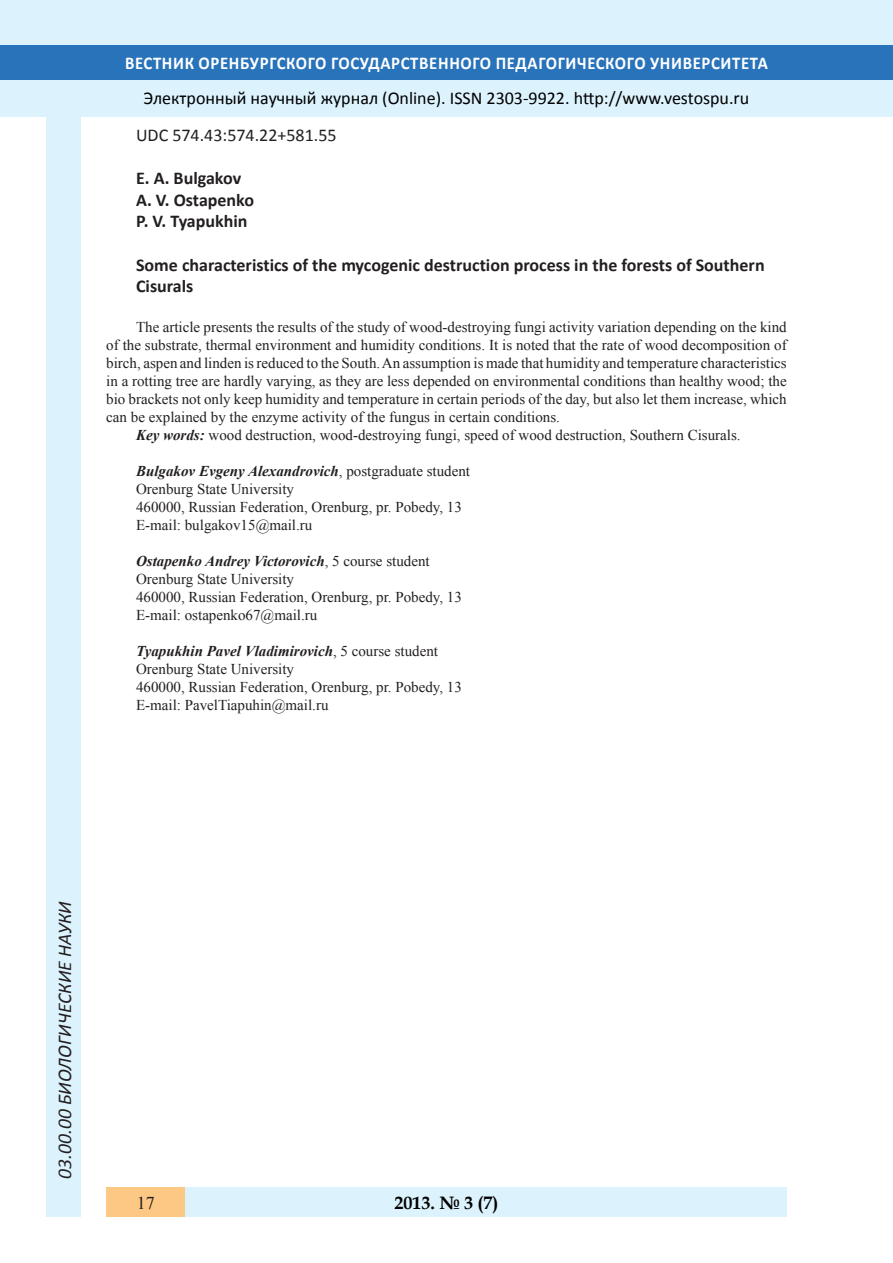
<style>
.page{position:relative;width:893px;height:1263px;background:#fff}
.page>*{position:absolute;margin:0;border:0;box-sizing:border-box;transform-origin:0 0}
.t1{font:italic 19.5px "Calibri";color:#231f20}
.Заголовок_2{font:700 18px/21.6px "Calibri";color:#231f20}
.t2{font:18px "Calibri";color:#000}
.t3{font:700 18px "Calibri";letter-spacing:.04em;color:#fff;scale:.93 1}
.Заголовок_2-2{font:18px "Calibri";color:#231f20}
.t4{font:700 18px "Book Antiqua";color:#000}
.t5{font:18px "Times New Roman";color:#231f20}
.литература{font:15px/18px "Times New Roman";color:#231f20;text-align:justify}
.литература-2{font:italic 700 15px "Times New Roman";color:#231f20}
.s1{font-weight:700;font-style:italic}
.s2{font-weight:400;font-style:normal}
</style>
<div class="page">
<div style="left:0;top:0;width:893px;height:116px;background:#dcf2fc"></div>
<div style="left:0;top:45px;width:893px;height:34px;background:#2873ba"></div>
<div style="left:47px;top:116px;width:34px;height:1101px;background:#dcf2fc"></div>
<div style="left:106px;top:1188px;width:681px;height:29px;background:#dcf2fc"></div>
<div style="left:106px;top:1188px;width:79px;height:29px;background:#fdc784"></div>
<p class="t3" style="left:125px;top:51px;width:693px">ВЕСТНИК ОРЕНБУРГСКОГО ГОСУДАРСТВЕННОГО ПЕДАГОГИЧЕСКОГО УНИВЕРСИТЕТА</p>
<p class="t2" style="left:144px;top:86px;width:607px">Электронный научный журнал (Online). ISSN 2303-9922. http://www.vestospu.ru</p>
<p class="Заголовок_2-2" style="left:136px;top:124px;width:202px">UDC 574.43:574.22+581.55</p>
<p class="Заголовок_2" style="left:136px;top:167px;width:107px">E. A. Bulgakov</p>
<p class="Заголовок_2" style="left:136px;top:189px;width:120px">A. V. Ostapenko</p>
<p class="Заголовок_2" style="left:136px;top:211px;width:113px">P. V. Tyapukhin</p>
<p class="Заголовок_2" style="left:136px;top:254px;width:630px">Some characteristics of the mycogenic destruction process in the forests of Southern<br>Cisurals</p>
<p class="литература" style="left:106px;top:318px;width:682px;text-indent:30px">The article presents the results of the study of wood-destroying fungi activity variation depending on the kind of the substrate, thermal environment and humidity conditions. It is noted that the rate of wood decomposition of birch, aspen and linden is reduced to the South. An assumption is made that humidity and temperature characteristics in a rotting tree are hardly varying, as they are less depended on environmental conditions than healthy wood; the bio brackets not only keep humidity and temperature in certain periods of the day, but also let them increase, which can be explained by the enzyme activity of the fungus in certain conditions.</p>
<p class="литература" style="left:136px;top:426px;width:606px"><span class="s1">Key words:</span> wood destruction, wood-destroying fungi, speed of wood destruction, Southern Cisurals.</p>
<p class="литература-2" style="left:136px;top:460px;width:336px">Bulgakov Evgeny Alexandrovich<span class="s2">, postgraduate student</span></p>
<p class="литература" style="left:136px;top:480px;width:160px">Orenburg State University</p>
<p class="литература" style="left:136px;top:498px;width:327px">460000, Russian Federation, Orenburg, pr. Pobedy, 13</p>
<p class="литература" style="left:136px;top:516px;width:178px">E-mail: bulgakov15@mail.ru</p>
<p class="литература-2" style="left:136px;top:550px;width:295px">Ostapenko Andrey Victorovich<span class="s2">, 5 course student</span></p>
<p class="литература" style="left:136px;top:570px;width:160px">Orenburg State University</p>
<p class="литература" style="left:136px;top:588px;width:327px">460000, Russian Federation, Orenburg, pr. Pobedy, 13</p>
<p class="литература" style="left:136px;top:606px;width:183px">E-mail: ostapenko67@mail.ru</p>
<p class="литература-2" style="left:136px;top:640px;width:303px">Tyapukhin Pavel Vladimirovich<span class="s2">, 5 course student</span></p>
<p class="литература" style="left:136px;top:660px;width:160px">Orenburg State University</p>
<p class="литература" style="left:136px;top:678px;width:327px">460000, Russian Federation, Orenburg, pr. Pobedy, 13</p>
<p class="литература" style="left:136px;top:696px;width:194px">E-mail: PavelTiapuhin@mail.ru</p>
<h1 class="t1" style="left:51px;top:1179px;width:279px;rotate:-90deg">03.00.00 БИОЛОГИЧЕСКИЕ НАУКИ</h1>
<p class="t5" style="left:137px;top:1190px;width:19px">17</p>
<p class="t4" style="left:394px;top:1190px;width:106px">2013. № 3 (7)</p>
</div>
